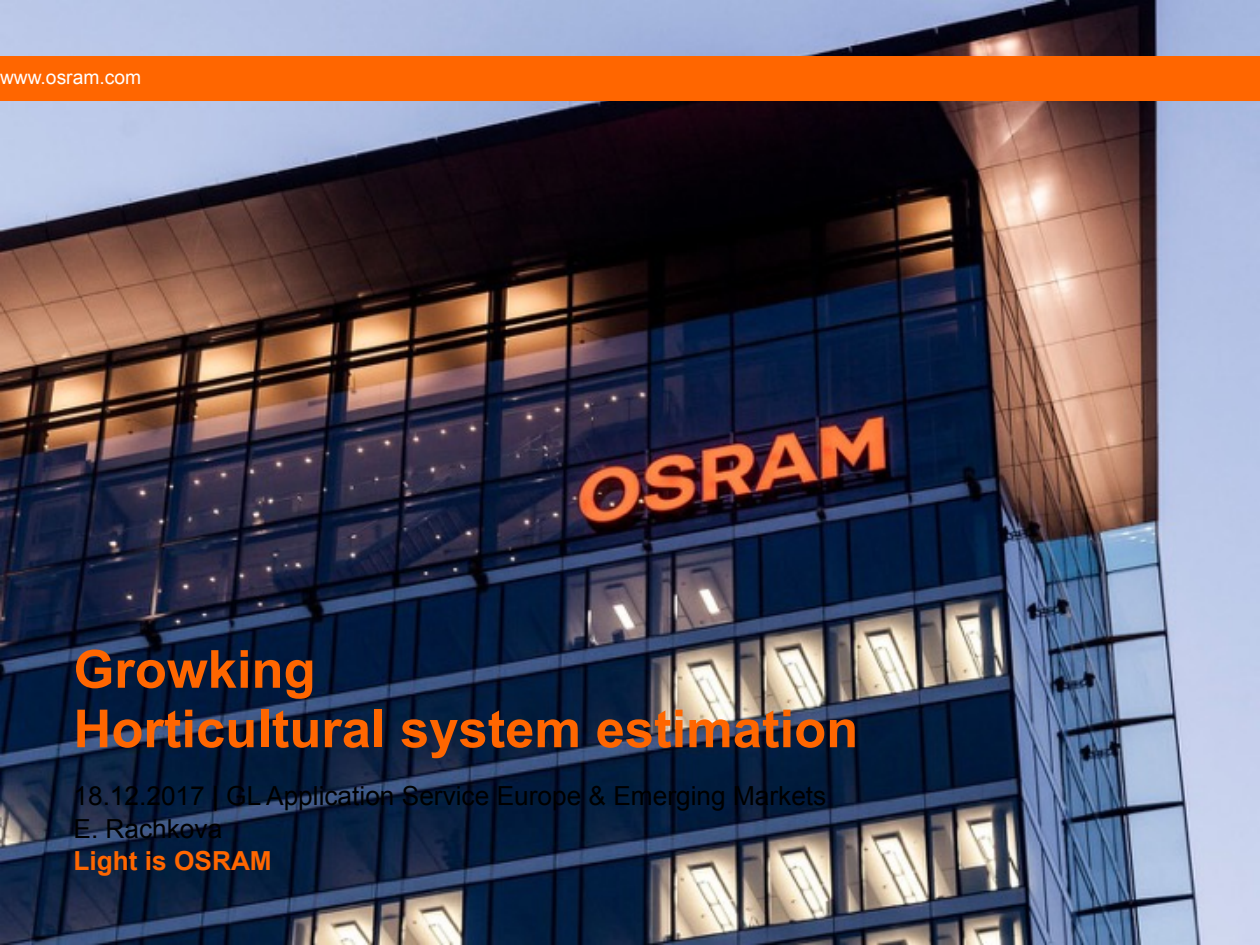
<style>
.page{position:relative;width:1260px;height:945px;background:#fff}
.page>*{position:absolute;margin:0;border:0;box-sizing:border-box;transform-origin:0 0}
.t1{font:700 52.5px/59.5px "Arial";color:#f60}
.t2{font:26.25px/32.4px "Arial";color:#000}
.t3{font:19.25px "Arial";color:#fff}
.s1{font-weight:700;color:#f60}
</style>
<div class="page">
<img style="left:0;top:0;width:1260px;height:945px">
<div style="left:0;top:56px;width:1260px;height:44px;background:#f60"></div>
<p class="t3" style="left:0;top:65px;width:143px">www.osram.com</p>
<p class="t1" style="left:74px;top:641px;width:786px">Growking<br>Horticultural system estimation</p>
<p class="t2" style="left:74px;top:780px;width:754px">18.12.2017 | GL Application Service Europe &amp; Emerging Markets<br>E. Rachkova<br><span class="s1">Light is OSRAM</span></p>
</div>
